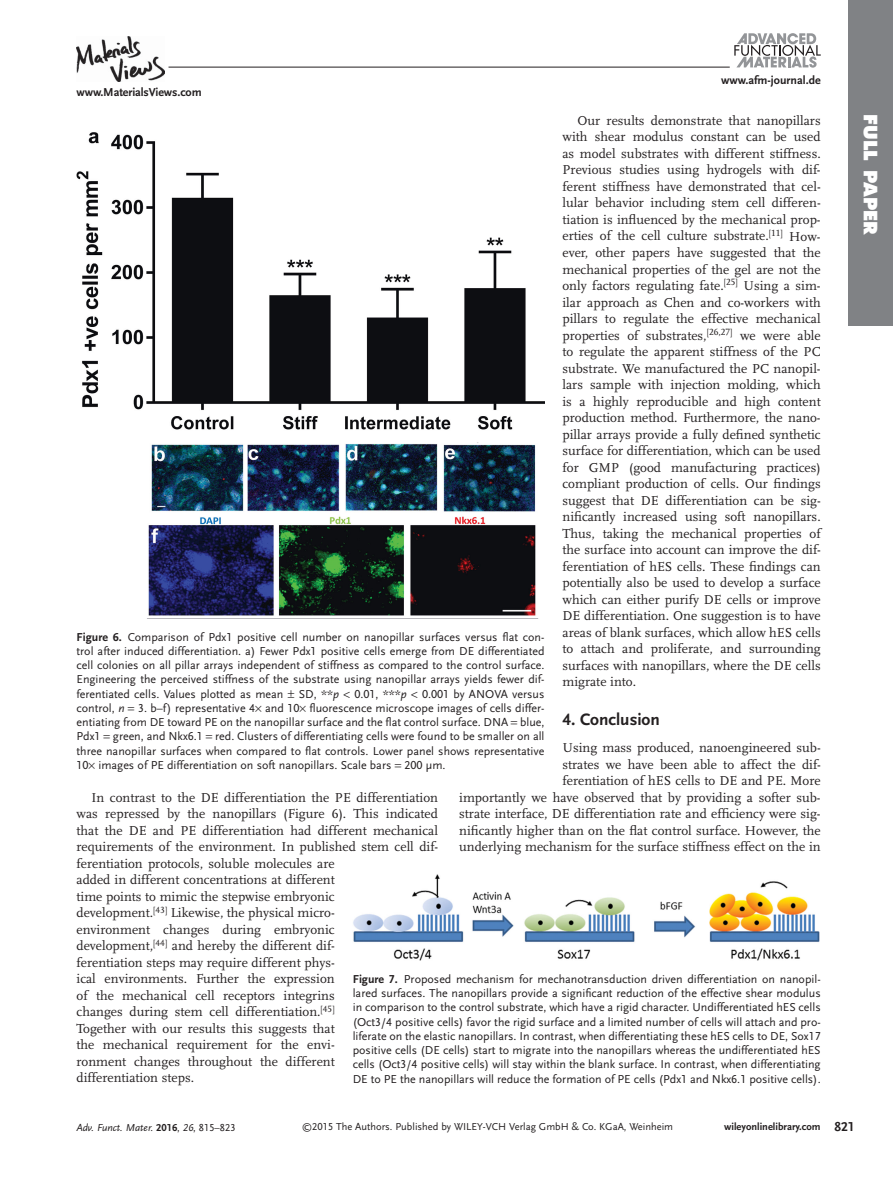
<style>
.page{position:relative;width:893px;height:1191px;background:#fff}
.page>*{position:absolute;margin:0;border:0;box-sizing:border-box;transform-origin:0 0}
.t1{font:800 18px "Futura";letter-spacing:.005em;color:#fff}
.t2{font:700 17.25px "Scala Sans LF";color:#231f20}
.t3{font:13.5px/16.5px "Scala LF";color:#231f20}
.t4{font:12px/14.2px "Scala Sans LF";color:#231f20;text-align:justify}
.t5{font:700 12px "Scala Sans LF";letter-spacing:-.01em;color:#231f20}
.t6{font:10.5px "Scala Sans LF";color:#231f20}
.t7{font:italic 10.5px "Scala Sans LF";color:#231f20}
.t8{font:700 10.5px "Scala Sans LF";color:#231f20}
.s1{font-weight:700}
.s2{font-style:italic}
.s3{font-weight:700;font-style:normal}
.s4{font-style:normal}
.s5{font-size:13.5px}
</style>
<div class="page">
<div style="left:849px;top:0;width:44px;height:325px;background:#808285"></div>
<hr style="left:169px;top:67px;width:561px;height:1px;background:#231f20">
<svg style="left:734px;top:33px;width:87px;height:35px"></svg>
<img style="left:77px;top:36px;width:88px;height:45px">
<img style="left:77px;top:132px;width:467px;height:487px">
<img style="left:353px;top:874px;width:467px;height:87px">
<p class="t5" style="left:77px;top:87px;width:127px">www.MaterialsViews.com</p>
<p class="t5" style="left:721px;top:74px;width:101px">www.afm-journal.de</p>
<p class="t3" style="left:562px;top:113px;width:260px;text-align:justify;text-indent:15px">Our results demonstrate that nanopillars with shear modulus constant can be used as model substrates with different stiffness.<br>Previous studies using hydrogels with dif&shy;ferent stiffness have demonstrated that cel&shy;lular behavior including stem cell differen&shy;tiation is influenced by the mechanical prop&shy;erties of the cell culture substrate. <sup>[</sup> <sup>11</sup> <sup>]</sup> How&shy;ever, other papers have suggested that the mechanical properties of the gel are not the only factors regulating fate. <sup>[</sup> <sup>25</sup> <sup>]</sup> Using a sim&shy;ilar approach as Chen and co-workers with pillars to regulate the effective mechanical properties of substrates, <sup>[</sup> <sup>26,27</sup> <sup>]</sup> we were able to regulate the apparent stiffness of the PC substrate. We manufactured the PC nanopil&shy;lars sample with injection molding, which is a highly reproducible and high content production method. Furthermore, the nano&shy;pillar arrays provide a fully defined synthetic surface for differentiation, which can be used for GMP (good manufacturing practices) compliant production of cells. Our findings suggest that DE differentiation can be sig&shy;nificantly increased using soft nanopillars.<br>Thus, taking the mechanical properties of the surface into account can improve the dif&shy;ferentiation of hES cells. These findings can potentially also be used to develop a surface which can either purify DE cells or improve DE differentiation. One suggestion is to have areas of blank surfaces, which allow hES cells to attach and proliferate, and surrounding surfaces with nanopillars, where the DE cells migrate into.</p>
<p class="t2" style="left:562px;top:712px;width:99px">4. Conclusion</p>
<p class="t3" style="left:459px;top:740px;width:363px;text-align:right">Using mass produced, nanoengineered sub-<br>strates we have been able to affect the dif-<br>ferentiation of hES cells to DE and PE. More<br>importantly we have observed that by providing a softer sub&shy;strate interface, DE differentiation rate and efficiency were sig&shy;nificantly higher than on the flat control surface. However, the underlying mechanism for the surface stiffness effect on the in</p>
<p class="t4" style="left:77px;top:630px;width:469px"><span class="s1">Figure 6.</span> Comparison of Pdx1 positive cell number on nanopillar surfaces versus flat con&shy;trol after induced differentiation. a) Fewer Pdx1 positive cells emerge from DE differentiated cell colonies on all pillar arrays independent of stiffness as compared to the control surface.<br>Engineering the perceived stiffness of the substrate using nanopillar arrays yields fewer dif&shy;ferentiated cells. Values plotted as mean</p>
<p class="t4" style="left:77px;top:687px;width:469px;text-indent:345px">0.001 by ANOVA versus control, <span class="s2">n</span> 3. b–f) representative 4 and 10 fluorescence microscope images of cells differ&shy;entiating from DE toward PE on the nanopillar surface and the flat control surface. DNA blue, Pdx1 green, and Nkx6.1 red. Clusters of differentiating cells were found to be smaller on all three nanopillar surfaces when compared to flat controls. Lower panel shows representative 10 images of PE differentiation on soft nanopillars. Scale bars 200 µm.</p>
<p class="t4" style="left:299px;top:687px;width:42px">SD, ** <span class="s2">p</span></p>
<p class="t4" style="left:354px;top:687px;width:54px">0.01, *** <span class="s2">p</span></p>
<p class="t3" style="left:77px;top:790px;width:363px;text-indent:15px">In contrast to the DE differentiation the PE differentiation was repressed by the nanopillars (Figure 6 ). This indicated that the DE and PE differentiation had different mechanical requirements of the environment. In published stem cell dif&shy;ferentiation protocols, soluble molecules are<br>added in different concentrations at different<br>time points to mimic the stepwise embryonic<br>development. <sup>[</sup> <sup>43</sup> <sup>]</sup> Likewise, the physical micro-<br>environment changes during embryonic<br>development, <sup>[</sup> <sup>44</sup> <sup>]</sup> and hereby the different dif-<br>ferentiation steps may require different phys-<br>ical environments. Further the expression<br>of the mechanical cell receptors integrins<br>changes during stem cell differentiation. <sup>[</sup> <sup>45</sup> <sup>]<br></sup>Together with our results this suggests that<br>the mechanical requirement for the envi-<br>ronment changes throughout the different<br>differentiation steps.</p>
<p class="t4" style="left:353px;top:972px;width:469px"><span class="s1">Figure 7.</span> Proposed mechanism for mechanotransduction driven differentiation on nanopil&shy;lared surfaces. The nanopillars provide a significant reduction of the effective shear modulus in comparison to the control substrate, which have a rigid character. Undifferentiated hES cells (Oct3/4 positive cells) favor the rigid surface and a limited number of cells will attach and pro&shy;liferate on the elastic nanopillars. In contrast, when differentiating these hES cells to DE, Sox17 positive cells (DE cells) start to migrate into the nanopillars whereas the undifferentiated hES cells (Oct3/4 positive cells) will stay within the blank surface. In contrast, when differentiating DE to PE the nanopillars will reduce the formation of PE cells (Pdx1 and Nkx6.1 positive cells).</p>
<h1 class="t1" style="left:878px;top:114px;width:123px;rotate:90deg">FULL PAPER</h1>
<p class="t7" style="left:77px;top:1122px;width:161px">Adv. Funct. Mater. <span class="s3">2016</span><span class="s4">,</span> 26<span class="s4">, 815–823</span></p>
<p class="t6" style="left:302px;top:1122px;width:373px">©2015 The Authors. Published by WILEY-VCH Verlag GmbH &amp; Co. KGaA, Weinheim</p>
<p class="t8" style="left:724px;top:1122px;width:132px">wileyonlinelibrary.com <span class="s5">821</span></p>
</div>
